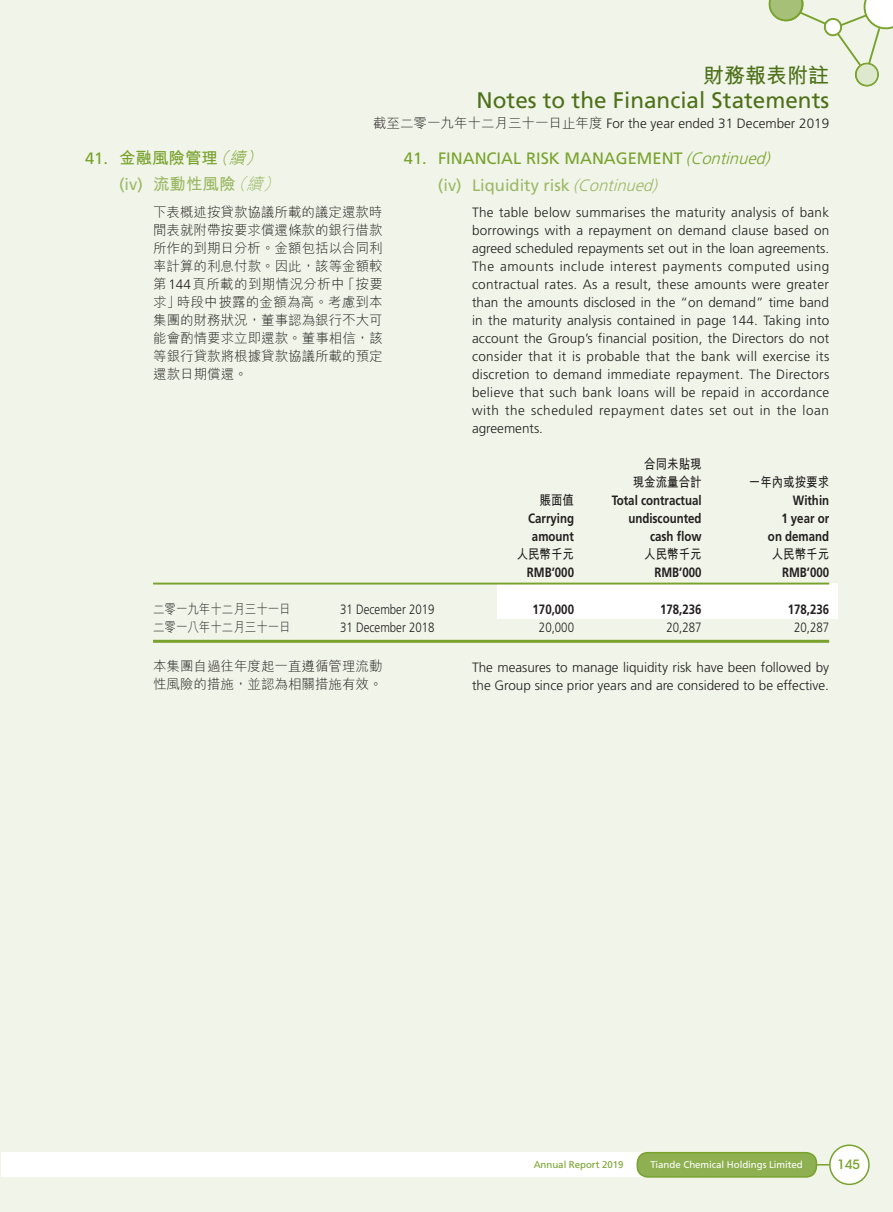
<style>
.page{position:relative;width:893px;height:1212px;background:#f1f5e9}
.page>*{position:absolute;margin:0;border:0;box-sizing:border-box;transform-origin:0 0}
.t1{font:22.5px "Frutiger LT Std";color:#4d7019}
.t2{font:700 21px "M Hei HK";color:#4d7019}
.t3{font:16.5px/26.5px "Frutiger LT Std";color:#78a22d}
.t4{font:700 16.5px/26.5px "M Hei HK";color:#78a22d}
.t5{font:300 13.5px/18px "Frutiger LT Std";color:#231f20;text-align:justify}
.t6{font:300 13.5px/18px "M Hei HK";color:#231f20;text-align:justify}
.t7{font:700 13.5px "Frutiger LT Std";color:#231f20;scale:.85 1}
.t8{font:300 13.5px "Frutiger LT Std";color:#231f20;scale:.85 1}
.t9{font:700 13.5px/18px "M Hei HK";color:#231f20;text-align:right;scale:.85 1}
.t10{font:300 13.5px "M Hei HK";color:#231f20;scale:.85 1}
.t11{font:500 12.75px "ITC Avant Garde Std";color:#78a22d}
.t12{font:9.75px "Frutiger LT Std";letter-spacing:-.005em;color:#fff}
.t13{font:9.75px "Frutiger LT Std";letter-spacing:-.005em;color:#78a22d}
.s1{font-family:"M Hei HK"}
.s2{font-family:"Frutiger LT Std";font-weight:400}
.s3{font-weight:300;font-style:italic}
.s4{font-family:"Frutiger LT Std";font-weight:400;color:#9bb865}
.s5{color:#9bb865}
.s6{font-weight:300;font-style:italic;color:#9bb865}
.s7{font-family:"Frutiger LT Std"}
</style>
<div class="page">
<div style="left:1px;top:1152px;width:645px;height:25px;background:#fff"></div>
<div style="left:637px;top:1152px;width:179px;height:25px;background:#8fb051;border-radius:10px"></div>
<div style="left:637px;top:1152px;width:180px;height:25px;border:2px solid #78a22d;border-radius:10px"></div>
<div style="left:830px;top:1145px;width:39px;height:39px;background:#fff;border-radius:50%"></div>
<div style="left:829px;top:1144px;width:41px;height:41px;border:2px solid #78a22d;border-radius:50%"></div>
<svg style="left:816px;top:1164px;width:14px;height:1px"></svg>
<svg style="left:768px;top:0;width:125px;height:87px"></svg>
<div style="left:497px;top:583px;width:341px;height:35px;background:#fff"></div>
<hr style="left:153px;top:583px;width:676px;height:1px;background:#78a22d">
<hr style="left:153px;top:640px;width:676px;height:3px;background:#78a22d">
<h2 class="t2" style="left:703px;top:60px;width:127px">財務報表附註</h2>
<h1 class="t1" style="left:477px;top:87px;width:354px">Notes to the Financial Statements</h1>
<p class="t5" style="left:373px;top:114px;width:458px"><span class="s1">截至二零一九年十二月三十一日止年度</span> For the year ended 31 December 2019</p>
<p class="t4" style="left:119px;top:143px;width:166px;text-indent:-34px"><span class="s2">41.</span> 金融風險管理<span class="s3">（續）</span><span class="s4">(iv)</span> <span class="s5">流動性風險</span><span class="s6">（續）</span></p>
<p class="t6" style="left:153px;top:202px;width:231px">下表概述按貸款協議所載的議定還款時間表就附帶按要求償還條款的銀行借款所作的到期日分析。金額包括以合同利率計算的利息付款。因此，該等金額較第<span class="s7">144</span>頁所載的到期情況分析中「按要求」時段中披露的金額為高。考慮到本集團的財務狀況，董事認為銀行不大可能會酌情要求立即還款。董事相信，該等銀行貸款將根據貸款協議所載的預定還款日期償還。</p>
<p class="t3" style="left:438px;top:145px;width:338px;text-indent:-34px">41. FINANCIAL RISK MANAGEMENT <span class="s3">(Continued) </span><span class="s5">(iv) Liquidity risk</span> <span class="s6">(Continued)</span></p>
<p class="t5" style="left:472px;top:204px;width:359px">The table below summarises the maturity analysis of bank borrowings with a repayment on demand clause based on agreed scheduled repayments set out in the loan agreements.<br>The amounts include interest payments computed using contractual rates. As a result, these amounts were greater than the amounts disclosed in the “on demand” time band in the maturity analysis contained in page 144. Taking into account the Group’s financial position, the Directors do not consider that it is probable that the bank will exercise its discretion to demand immediate repayment. The Directors believe that such bank loans will be repaid in accordance with the scheduled repayment dates set out in the loan agreements.</p>
<p class="t9" style="left:633px;top:453px;width:82px">合同未貼現現金流量合計</p>
<p class="t9" style="left:749px;top:471px;width:96px">一年內或按要求</p>
<p class="t9" style="left:540px;top:489px;width:42px">賬面值</p>
<p class="t7" style="left:612px;top:492px;width:107px">Total contractual</p>
<p class="t7" style="left:793px;top:492px;width:44px">Within</p>
<p class="t7" style="left:528px;top:510px;width:56px">Carrying</p>
<p class="t7" style="left:628px;top:510px;width:88px">undiscounted</p>
<p class="t7" style="left:781px;top:510px;width:58px">1 year or</p>
<p class="t7" style="left:532px;top:528px;width:51px">amount</p>
<p class="t7" style="left:650px;top:528px;width:62px">cash flow</p>
<p class="t7" style="left:768px;top:528px;width:74px">on demand</p>
<p class="t9" style="left:517px;top:543px;width:69px">人民幣千元</p>
<p class="t9" style="left:644px;top:543px;width:69px">人民幣千元</p>
<p class="t9" style="left:772px;top:543px;width:69px">人民幣千元</p>
<p class="t7" style="left:527px;top:564px;width:57px">RMB’000</p>
<p class="t7" style="left:654px;top:564px;width:57px">RMB’000</p>
<p class="t7" style="left:782px;top:564px;width:57px">RMB’000</p>
<p class="t10" style="left:153px;top:602px;width:163px">二零一九年十二月三十一日</p>
<p class="t8" style="left:340px;top:602px;width:113px">31 December 2019</p>
<p class="t7" style="left:533px;top:601px;width:50px">170,000</p>
<p class="t7" style="left:660px;top:601px;width:50px">178,236</p>
<p class="t7" style="left:788px;top:601px;width:50px">178,236</p>
<p class="t10" style="left:153px;top:620px;width:163px">二零一八年十二月三十一日</p>
<p class="t8" style="left:340px;top:620px;width:113px">31 December 2018</p>
<p class="t8" style="left:539px;top:620px;width:43px">20,000</p>
<p class="t8" style="left:666px;top:620px;width:43px">20,287</p>
<p class="t8" style="left:794px;top:620px;width:43px">20,287</p>
<p class="t6" style="left:153px;top:657px;width:231px">本集團自過往年度起一直遵循管理流動性風險的措施，並認為相關措施有效。</p>
<p class="t5" style="left:472px;top:659px;width:359px">The measures to manage liquidity risk have been followed by the Group since prior years and are considered to be effective.</p>
<p class="t13" style="left:534px;top:1159px;width:91px">Annual Report 2019</p>
<p class="t12" style="left:651px;top:1159px;width:154px">Tiande Chemical Holdings Limited</p>
<p class="t11" style="left:837px;top:1156px;width:24px">145</p>
</div>
